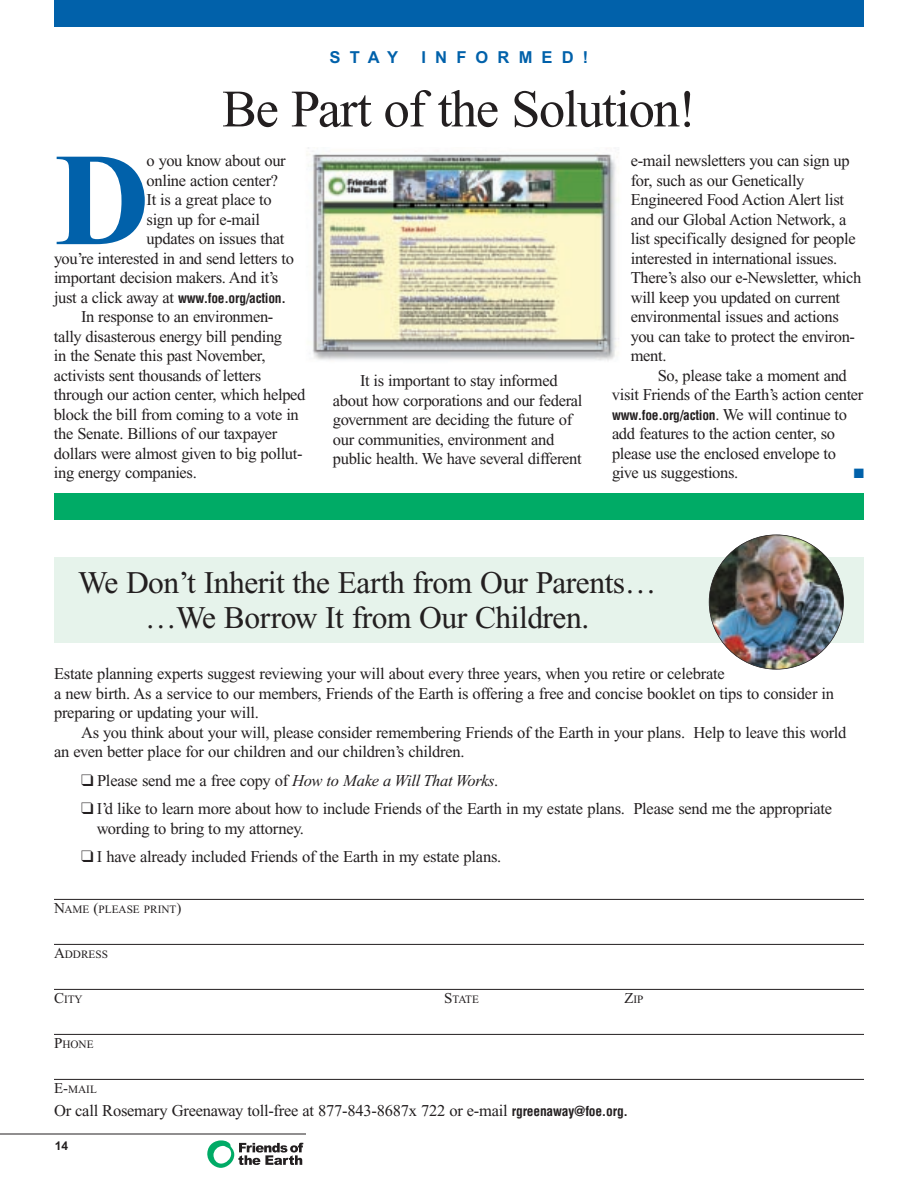
<style>
.page{position:relative;width:918px;height:1188px;background:#fff}
.page>*{position:absolute;margin:0;border:0;box-sizing:border-box;transform-origin:0 0}
.t1{font:700 132.15px "Times";color:#0161aa}
.t2{font:52.5px "Times";letter-spacing:-.025em;color:#231f20}
.t3{font:31.5px/34.5px "Times";letter-spacing:-.015em;color:#231f20;text-align:center}
.t4{font:16.5px/19.5px "Times";letter-spacing:-.02em;color:#231f20}
.t5{font:700 16.5px "Arial";letter-spacing:.555em;color:#0161aa}
.t6{font:700 condensed 13.5px "Helvetica";letter-spacing:-.02em;color:#231f20}
.t7{font:13.5px "Zapf Dingbats";color:#0161aa}
.t8{font:700 12px "Arial";color:#231f20}
.t9{font:11.25px "Times";color:#231f20}
.s1{font-family:"Times";font-weight:400;font-stretch:normal;font-size:16.5px}
.s2{font-style:italic}
.s3{font-size:15px}
.s4{font-family:"Helvetica";font-weight:700;font-stretch:condensed;font-size:13.5px}
</style>
<div class="page">
<img style="left:306px;top:148px;width:313px;height:213px">
<svg style="left:207px;top:1140px;width:96px;height:28px"></svg>
<hr style="left:0;top:1134px;width:306px;height:1px;background:#231f20">
<div style="left:54px;top:0;width:810px;height:27px;background:#0161aa"></div>
<div style="left:54px;top:494px;width:810px;height:26px;background:#00ab66"></div>
<div style="left:54px;top:557px;width:810px;height:85px;background:#e6f3eb"></div>
<hr style="left:54px;top:899px;width:810px;height:1px;background:#231f20">
<hr style="left:54px;top:944px;width:810px;height:1px;background:#231f20">
<hr style="left:54px;top:989px;width:810px;height:1px;background:#231f20">
<hr style="left:54px;top:1034px;width:810px;height:1px;background:#231f20">
<hr style="left:54px;top:1079px;width:810px;height:1px;background:#231f20">
<img style="left:709px;top:535px;width:135px;height:134px;border-radius:50%">
<p class="t5" style="left:330px;top:51px;width:70px">STAY</p>
<p class="t5" style="left:422px;top:51px;width:168px">INFORMED!</p>
<h2 class="t2" style="left:222px;top:90px;width:475px">Be Part of the Solution!</h2>
<h1 class="t1" style="left:54px;top:155px;width:97px">D</h1>
<p class="t4" style="left:147px;top:152px;width:141px">o you know about our</p>
<p class="t4" style="left:147px;top:172px;width:133px">online action center?</p>
<p class="t4" style="left:147px;top:191px;width:127px">It is a great place to</p>
<p class="t4" style="left:147px;top:211px;width:115px">sign up for e-mail</p>
<p class="t4" style="left:147px;top:230px;width:139px">updates on issues that</p>
<p class="t4" style="left:54px;top:250px;width:241px">you’re interested in and send letters to</p>
<p class="t4" style="left:54px;top:269px;width:226px">important decision makers. And it’s</p>
<p class="t6" style="left:54px;top:293px;width:233px"><span class="s1">just a click away at</span> www.foe.org/action.</p>
<p class="t4" style="left:54px;top:308px;width:253px;text-indent:27px">In response to an environmen-<br>tally disasterous energy bill pending<br>in the Senate this past November, activists sent thousands of letters through our action center, which helped block the bill from coming to a vote in the Senate. Billions of our taxpayer dollars were almost given to big pollut&shy;ing energy companies.</p>
<p class="t4" style="left:333px;top:373px;width:251px;text-indent:27px">It is important to stay informed about how corporations and our federal government are deciding the future of our communities, environment and public health. We have several different</p>
<p class="t4" style="left:631px;top:152px;width:232px">e-mail newsletters you can sign up for, such as our Genetically<br>Engineered Food Action Alert list and our Global Action Network, a list specifically designed for people interested in international issues.<br>There’s also our e-Newsletter, which will keep you updated on current environmental issues and actions you can take to protect the environ&shy;ment.</p>
<p class="t4" style="left:612px;top:367px;width:253px;text-indent:46px">So, please take a moment and visit Friends of the Earth’s action center</p>
<p class="t6" style="left:612px;top:410px;width:237px">www.foe.org/action<span class="s1">. We will continue to</span></p>
<p class="t4" style="left:612px;top:425px;width:226px;text-align:justify">add features to the action center, so please use the enclosed envelope to give us suggestions.</p>
<p class="t7" style="left:854px;top:467px;width:12px">■</p>
<h3 class="t3" style="left:78px;top:569px;width:579px">We Don’t Inherit the Earth from Our Parents… …We Borrow It from Our Children.</h3>
<p class="t4" style="left:54px;top:666px;width:782px">Estate planning experts suggest reviewing your will about every three years, when you retire or celebrate<br>a new birth. As a service to our members, Friends of the Earth is offering a free and concise booklet on tips to consider in preparing or updating your will.</p>
<p class="t4" style="left:54px;top:724px;width:794px;text-indent:27px">As you think about your will, please consider remembering Friends of the Earth in your plans. Help to leave this world an even better place for our children and our children’s children.</p>
<p class="t4" style="left:81px;top:772px;width:419px">❑ Please send me a free copy of <span class="s2">How to Make a Will That Works</span>.</p>
<p class="t4" style="left:97px;top:801px;width:737px;text-indent:-16px">❑ I’d like to learn more about how to include Friends of the Earth in my estate plans. Please send me the appropriate wording to bring to my attorney.</p>
<p class="t4" style="left:81px;top:849px;width:422px">❑ I have already included Friends of the Earth in my estate plans.</p>
<p class="t9" style="left:54px;top:905px;width:129px"><span class="s3">N</span>AME <span class="s3">(</span>PLEASE PRINT<span class="s3">)</span></p>
<p class="t9" style="left:54px;top:950px;width:55px"><span class="s3">A</span>DDRESS</p>
<p class="t9" style="left:54px;top:995px;width:30px"><span class="s3">C</span>ITY</p>
<p class="t9" style="left:444px;top:995px;width:36px"><span class="s3">S</span>TATE</p>
<p class="t9" style="left:624px;top:995px;width:21px"><span class="s3">Z</span>IP</p>
<p class="t9" style="left:54px;top:1040px;width:41px"><span class="s3">P</span>HONE</p>
<p class="t9" style="left:54px;top:1085px;width:44px"><span class="s3">E-</span>MAIL</p>
<p class="t4" style="left:54px;top:1102px;width:576px">Or call Rosemary Greenaway toll-free at 877-843-8687x 722 or e-mail <span class="s4">rgreenaway@foe.org.</span></p>
<p class="t8" style="left:55px;top:1142px;width:15px">14</p>
</div>
